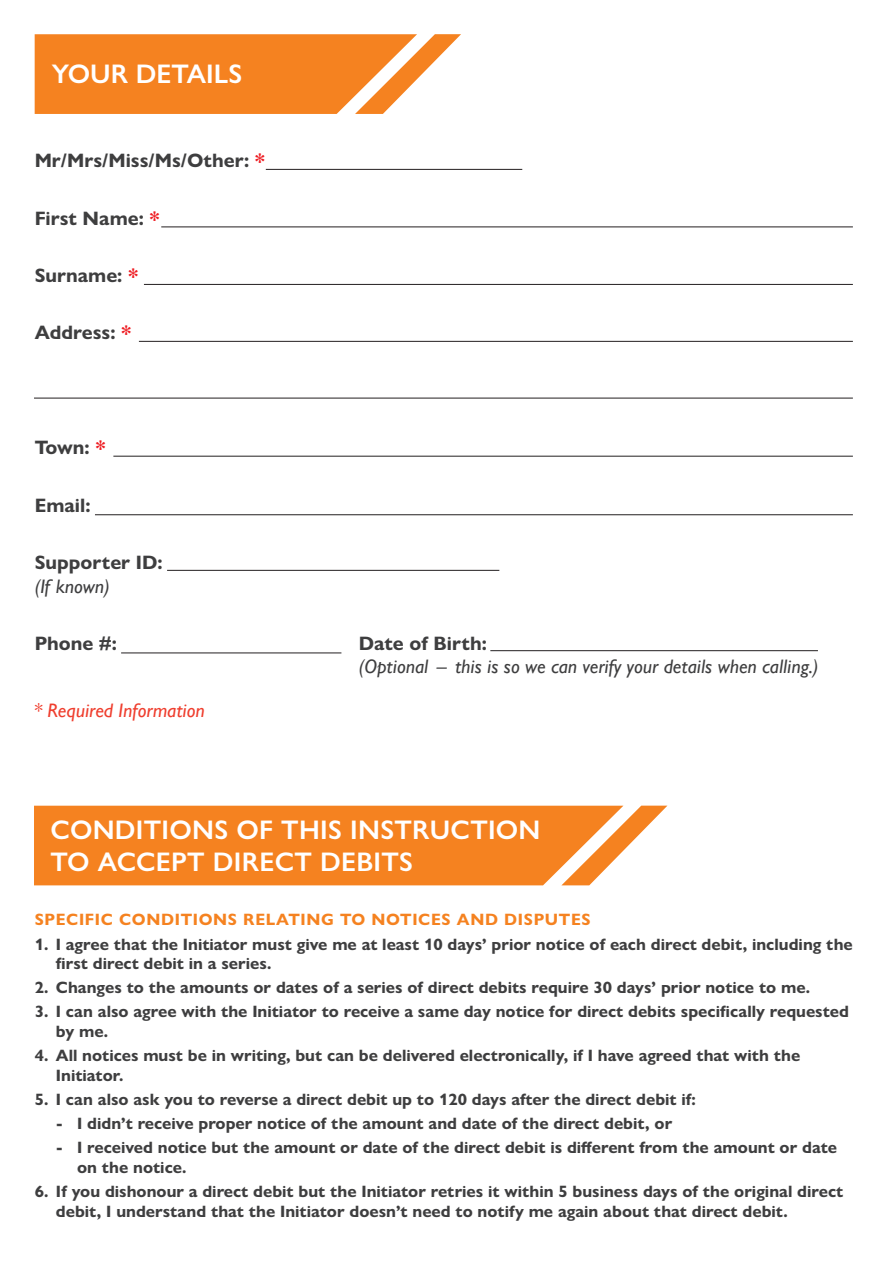
<style>
.page{position:relative;width:893px;height:1263px;background:#fff}
.page>*{position:absolute;margin:0;border:0;box-sizing:border-box;transform-origin:0 0}
.Stats_para{font:600 27px/32.4px "Gill Sans Nova";letter-spacing:.01em;color:#fff}
.t1{font:700 19.5px/23.4px "Gill Sans Nova";color:#3e3e3f}
.t2{font:italic 19.5px/23.4px "Gill Sans Nova";color:#3e3e3f}
.t3{font:italic 19.5px "Gill Sans Nova";color:#ef3e2e}
.t4{font:700 16.5px/19.8px "Gill Sans Nova";color:#3e3e3f}
.t5{font:700 16.5px "Gill Sans Nova";letter-spacing:.04em;color:#f58220}
.s1{color:#ee1d23}
.s2{font-weight:400;font-style:italic}
.s3{font-weight:700;font-style:normal}
</style>
<div class="page">
<hr style="left:266px;top:169px;width:256px;height:1px;background:#231f20">
<svg style="left:35px;top:34px;width:426px;height:80px;background:#f6923e"></svg>
<hr style="left:161px;top:226px;width:692px;height:1px;background:#231f20">
<hr style="left:144px;top:284px;width:709px;height:1px;background:#231f20">
<hr style="left:139px;top:341px;width:714px;height:1px;background:#231f20">
<hr style="left:34px;top:398px;width:819px;height:1px;background:#231f20">
<hr style="left:113px;top:456px;width:740px;height:1px;background:#231f20">
<hr style="left:95px;top:514px;width:758px;height:1px;background:#231f20">
<hr style="left:167px;top:570px;width:332px;height:1px;background:#231f20">
<hr style="left:121px;top:652px;width:220px;height:1px;background:#231f20">
<div style="left:34px;top:806px;width:527px;height:79px;background:#f58220"></div>
<svg style="left:561px;top:806px;width:106px;height:79px"></svg>
<hr style="left:490px;top:650px;width:328px;height:1px;background:#231f20">
<p class="Stats_para" style="left:52px;top:57px;width:192px">YOUR DETAILS</p>
<p class="t1" style="left:35px;top:149px;width:232px">Mr/Mrs/Miss/Ms/Other: <span class="s1">*</span></p>
<p class="t1" style="left:35px;top:206px;width:127px">First Name: <span class="s1">*</span></p>
<p class="t1" style="left:35px;top:264px;width:105px">Surname: <span class="s1">*</span></p>
<p class="t1" style="left:35px;top:321px;width:98px">Address: <span class="s1">*</span></p>
<p class="t1" style="left:35px;top:436px;width:73px">Town: <span class="s1">*</span></p>
<p class="t1" style="left:35px;top:493px;width:57px">Email:</p>
<p class="t1" style="left:35px;top:551px;width:130px">Supporter ID: <span class="s2">(If known)</span></p>
<p class="t1" style="left:35px;top:632px;width:84px">Phone #:</p>
<p class="t2" style="left:359px;top:632px;width:461px"><span class="s3">Date of Birth:<br></span>(Optional ― this is so we can verify your details when calling.)</p>
<p class="t3" style="left:34px;top:699px;width:172px">* Required Information</p>
<p class="Stats_para" style="left:51px;top:813px;width:491px">CONDITIONS OF THIS INSTRUCTION<br>TO ACCEPT DIRECT DEBITS</p>
<p class="t5" style="left:35px;top:910px;width:558px">SPECIFIC CONDITIONS RELATING TO NOTICES AND DISPUTES</p>
<p class="t4" style="left:56px;top:934px;width:798px;text-indent:-21px">1. I agree that the Initiator must give me at least 10 days’ prior notice of each direct debit, including the first direct debit in a series.</p>
<p class="t4" style="left:35px;top:978px;width:777px">2. Changes to the amounts or dates of a series of direct debits require 30 days’ prior notice to me.</p>
<p class="t4" style="left:56px;top:1002px;width:795px;text-indent:-21px">3. I can also agree with the Initiator to receive a same day notice for direct debits specifically requested by me.</p>
<p class="t4" style="left:56px;top:1046px;width:746px;text-indent:-21px">4. All notices must be in writing, but can be delivered electronically, if I have agreed that with the<br>Initiator.</p>
<p class="t4" style="left:35px;top:1089px;width:663px">5. I can also ask you to reverse a direct debit up to 120 days after the direct debit if:</p>
<p class="t4" style="left:56px;top:1114px;width:618px">- I didn’t receive proper notice of the amount and date of the direct debit, or</p>
<p class="t4" style="left:77px;top:1138px;width:761px;text-indent:-21px">- I received notice but the amount or date of the direct debit is different from the amount or date on the notice.</p>
<p class="t4" style="left:56px;top:1181px;width:789px;text-indent:-21px">6. If you dishonour a direct debit but the Initiator retries it within 5 business days of the original direct debit, I understand that the Initiator doesn’t need to notify me again about that direct debit.</p>
</div>
